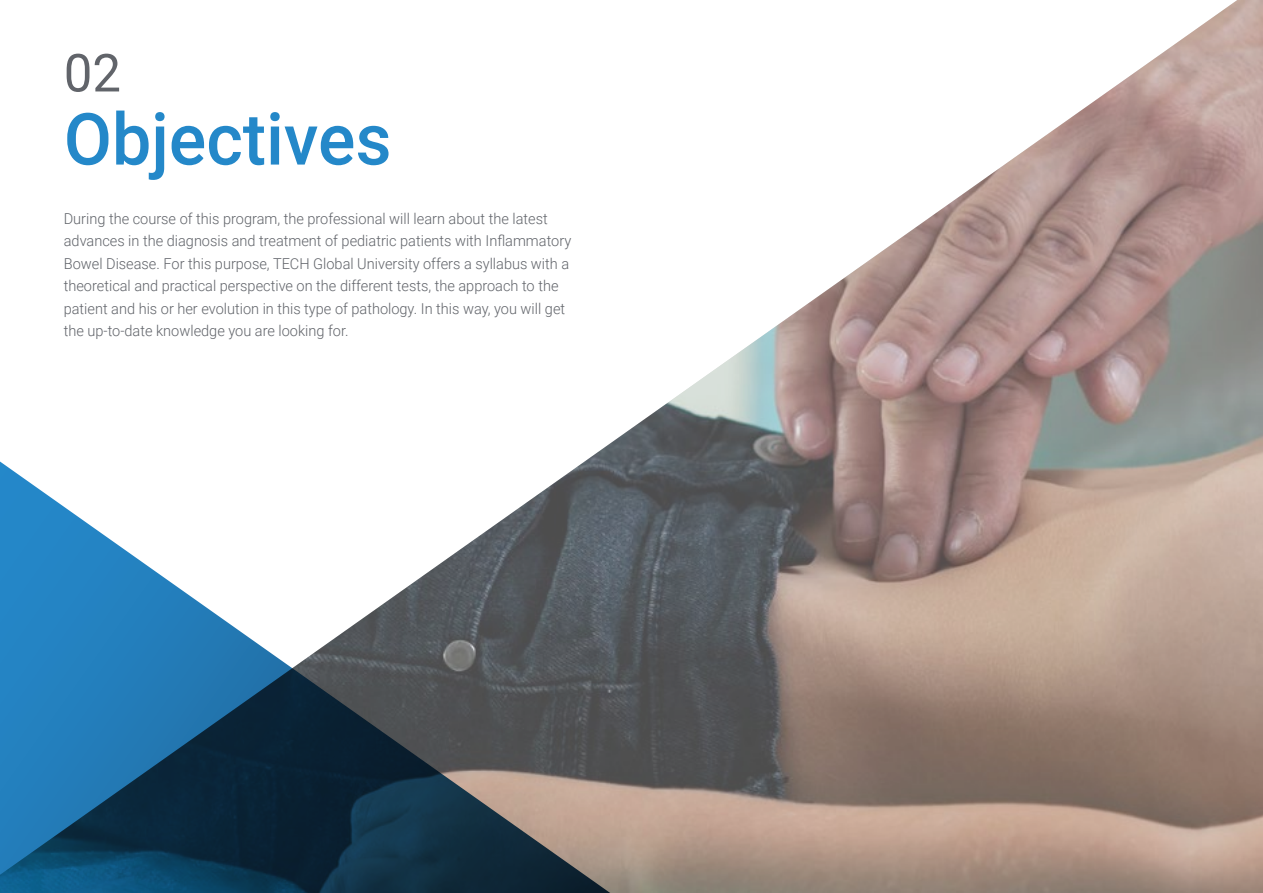
<style>
.page{position:relative;width:1263px;height:893px;background:#fff}
.page>*{position:absolute;margin:0;border:0;box-sizing:border-box;transform-origin:0 0}
.t1{font:500 72px "Roboto";color:#2488c9}
.t2{font:52.5px "Roboto";color:#61646a}
.t3{font:300 15px/22.5px "Roboto";color:#61646a}
</style>
<div class="page">
<img style="left:606px;top:0;width:657px;height:893px">
<svg style="left:0;top:446px;width:640px;height:447px"></svg>
<h2 class="t2" style="left:64px;top:36px;width:59px">02</h2>
<h1 class="t1" style="left:64px;top:89px;width:329px">Objectives</h1>
<p class="t3" style="left:64px;top:207px;width:509px">During the course of this program, the professional will learn about the latest advances in the diagnosis and treatment of pediatric patients with Inflammatory Bowel Disease. For this purpose, TECH Global University offers a syllabus with a theoretical and practical perspective on the different tests, the approach to the patient and his or her evolution in this type of pathology. In this way, you will get the up-to-date knowledge you are looking for.</p>
</div>
